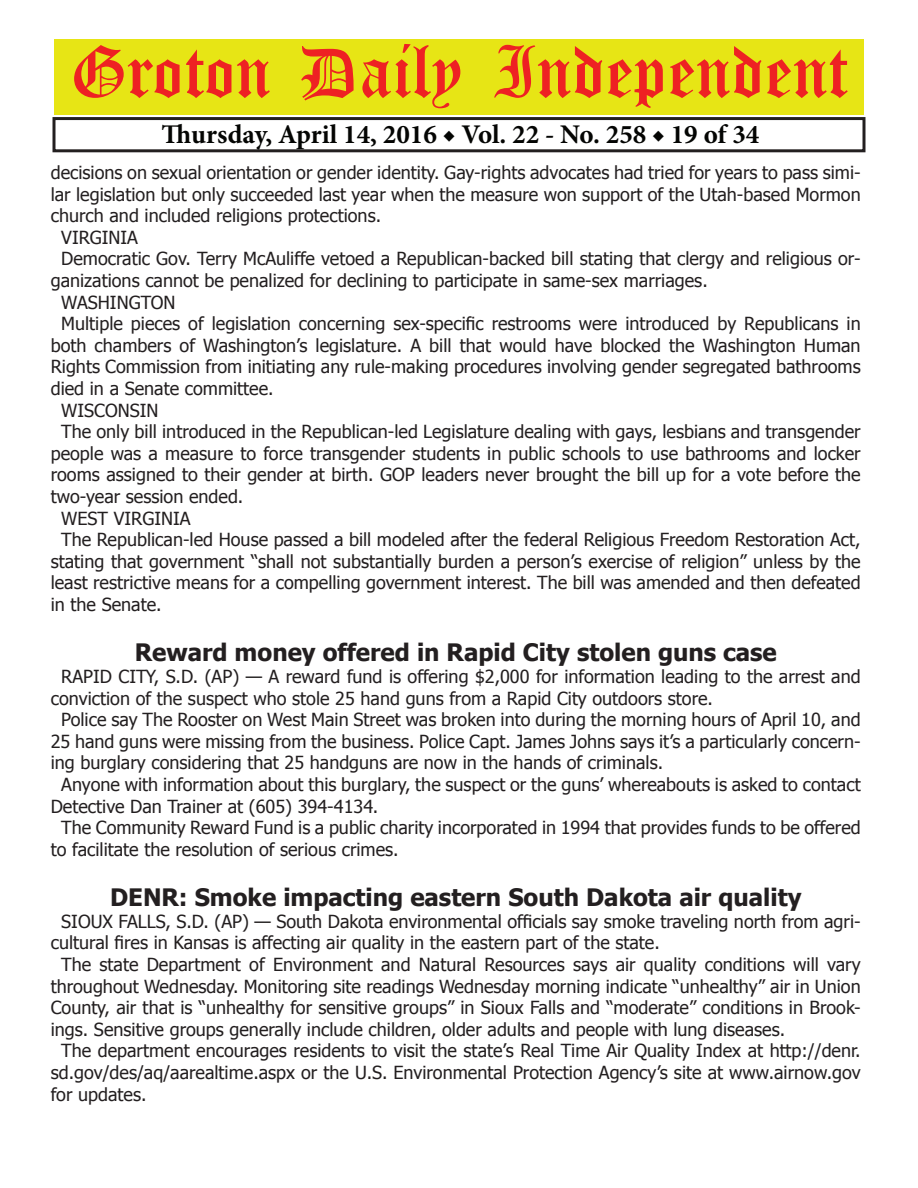
<style>
.page{position:relative;width:918px;height:1188px;background:#fff}
.page>*{position:absolute;margin:0;border:0;box-sizing:border-box;transform-origin:0 0}
.t1{font:54px "Old English Five";color:#ee2123}
.t2{font:700 27px "Minion Pro";color:#040503}
.t3{font:700 24px "Tahoma";color:#231f20}
.t4{font:18px "Tahoma";color:#231f20}
</style>
<div class="page">
<div style="left:52px;top:117px;width:814px;height:35px;border:3px solid #231f20"></div>
<div style="left:54px;top:40px;width:810px;height:75px;background:#e7e515"></div>
<h1 class="t1" style="left:70px;top:47px;width:779px">Groton Daily Independent</h1>
<h2 class="t2" style="left:162px;top:116px;width:599px">Thursday, April 14, 2016 ◆ Vol. 22 - No. 258 ◆ 19 of 34</h2>
<p class="t4" style="left:51px;top:160px;width:812px">decisions on sexual orientation or gender identity. Gay-rights advocates had tried for years to pass simi-</p>
<p class="t4" style="left:51px;top:182px;width:812px">lar legislation but only succeeded last year when the measure won support of the Utah-based Mormon</p>
<p class="t4" style="left:51px;top:204px;width:332px">church and included religions protections.</p>
<p class="t4" style="left:61px;top:225px;width:78px">VIRGINIA</p>
<p class="t4" style="left:61px;top:247px;width:801px">Democratic Gov. Terry McAuliffe vetoed a Republican-backed bill stating that clergy and religious or-</p>
<p class="t4" style="left:51px;top:268px;width:659px">ganizations cannot be penalized for declining to participate in same-sex marriages.</p>
<p class="t4" style="left:61px;top:290px;width:116px">WASHINGTON</p>
<p class="t4" style="left:61px;top:312px;width:801px">Multiple pieces of legislation concerning sex-specific restrooms were introduced by Republicans in</p>
<p class="t4" style="left:51px;top:333px;width:811px">both chambers of Washington’s legislature. A bill that would have blocked the Washington Human</p>
<p class="t4" style="left:51px;top:355px;width:811px">Rights Commission from initiating any rule-making procedures involving gender segregated bathrooms</p>
<p class="t4" style="left:51px;top:376px;width:224px">died in a Senate committee.</p>
<p class="t4" style="left:61px;top:398px;width:99px">WISCONSIN</p>
<p class="t4" style="left:61px;top:420px;width:801px">The only bill introduced in the Republican-led Legislature dealing with gays, lesbians and transgender</p>
<p class="t4" style="left:51px;top:441px;width:811px">people was a measure to force transgender students in public schools to use bathrooms and locker</p>
<p class="t4" style="left:51px;top:463px;width:811px">rooms assigned to their gender at birth. GOP leaders never brought the bill up for a vote before the</p>
<p class="t4" style="left:51px;top:484px;width:194px">two-year session ended.</p>
<p class="t4" style="left:61px;top:506px;width:131px">WEST VIRGINIA</p>
<p class="t4" style="left:61px;top:528px;width:801px">The Republican-led House passed a bill modeled after the federal Religious Freedom Restoration Act,</p>
<p class="t4" style="left:51px;top:549px;width:811px">stating that government “shall not substantially burden a person’s exercise of religion” unless by the</p>
<p class="t4" style="left:51px;top:571px;width:811px">least restrictive means for a compelling government interest. The bill was amended and then defeated</p>
<p class="t4" style="left:51px;top:592px;width:112px">in the Senate.</p>
<h3 class="t3" style="left:135px;top:636px;width:644px">Reward money offered in Rapid City stolen guns case</h3>
<p class="t4" style="left:61px;top:664px;width:801px">RAPID CITY, S.D. (AP) — A reward fund is offering $2,000 for information leading to the arrest and</p>
<p class="t4" style="left:51px;top:686px;width:664px">conviction of the suspect who stole 25 hand guns from a Rapid City outdoors store.</p>
<p class="t4" style="left:61px;top:708px;width:801px">Police say The Rooster on West Main Street was broken into during the morning hours of April 10, and</p>
<p class="t4" style="left:51px;top:729px;width:812px">25 hand guns were missing from the business. Police Capt. James Johns says it’s a particularly concern-</p>
<p class="t4" style="left:51px;top:751px;width:614px">ing burglary considering that 25 handguns are now in the hands of criminals.</p>
<p class="t4" style="left:61px;top:772px;width:801px">Anyone with information about this burglary, the suspect or the guns’ whereabouts is asked to contact</p>
<p class="t4" style="left:51px;top:794px;width:329px">Detective Dan Trainer at (605) 394-4134.</p>
<p class="t4" style="left:61px;top:816px;width:801px">The Community Reward Fund is a public charity incorporated in 1994 that provides funds to be offered</p>
<p class="t4" style="left:51px;top:837px;width:349px">to facilitate the resolution of serious crimes.</p>
<h3 class="t3" style="left:110px;top:881px;width:693px">DENR: Smoke impacting eastern South Dakota air quality</h3>
<p class="t4" style="left:61px;top:909px;width:801px">SIOUX FALLS, S.D. (AP) — South Dakota environmental officials say smoke traveling north from agri-</p>
<p class="t4" style="left:51px;top:931px;width:611px">cultural fires in Kansas is affecting air quality in the eastern part of the state.</p>
<p class="t4" style="left:61px;top:952px;width:801px">The state Department of Environment and Natural Resources says air quality conditions will vary</p>
<p class="t4" style="left:51px;top:974px;width:812px">throughout Wednesday. Monitoring site readings Wednesday morning indicate “unhealthy” air in Union</p>
<p class="t4" style="left:51px;top:996px;width:811px">County, air that is “unhealthy for sensitive groups” in Sioux Falls and “moderate” conditions in Brook-</p>
<p class="t4" style="left:51px;top:1017px;width:736px">ings. Sensitive groups generally include children, older adults and people with lung diseases.</p>
<p class="t4" style="left:61px;top:1039px;width:801px">The department encourages residents to visit the state’s Real Time Air Quality Index at http://denr.</p>
<p class="t4" style="left:51px;top:1060px;width:812px">sd.gov/des/aq/aarealtime.aspx or the U.S. Environmental Protection Agency’s site at www.airnow.gov</p>
<p class="t4" style="left:51px;top:1082px;width:97px">for updates.</p>
</div>
